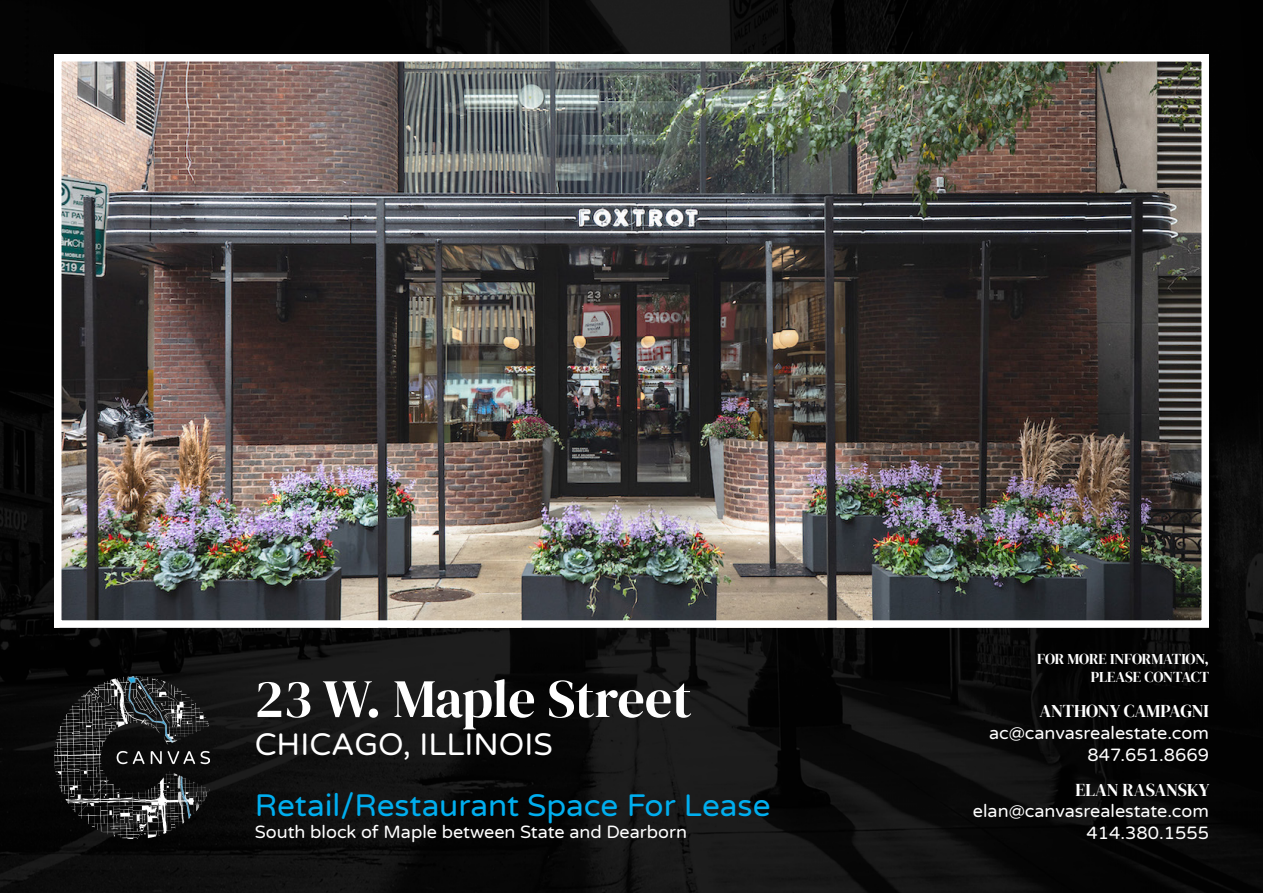
<style>
.page{position:relative;width:1263px;height:893px;background:#fff}
.page>*{position:absolute;margin:0;border:0;box-sizing:border-box;transform-origin:0 0}
.t1{font:54px "DM Serif Display";color:#fff}
.t2{font:31.5px "Varela Round";color:#00aeef}
.t3{font:31.5px "Varela Round";color:#fff}
.t4{font:18px/21.6px "Varela Round";color:#fff;text-align:right}
.t5{font:18px "DM Serif Display";letter-spacing:-.005em;color:#fff}
.t6{font:15px/18px "DM Serif Display";letter-spacing:-.01em;color:#fff;text-align:right}
</style>
<div class="page">
<img style="left:0;top:0;width:1263px;height:893px">
<img style="left:54px;top:677px;width:156px;height:162px">
<hr style="left:1262px;top:366px;width:1px;height:527px;background:#231f20">
<img style="left:63px;top:63px;width:1137px;height:556px">
<div style="left:54px;top:54px;width:1155px;height:574px;border:8px solid #fff"></div>
<h1 class="t1" style="left:255px;top:667px;width:438px">23 W. Maple Street</h1>
<h2 class="t3" style="left:255px;top:722px;width:300px">CHICAGO, ILLINOIS</h2>
<h2 class="t2" style="left:255px;top:784px;width:517px">Retail/Restaurant Space For Lease</h2>
<p class="t4" style="left:255px;top:820px;width:434px">South block of Maple between State and Dearborn</p>
<p class="t6" style="left:1037px;top:650px;width:173px">FOR MORE INFORMATION,<br>PLEASE CONTACT</p>
<p class="t5" style="left:1039px;top:701px;width:171px">ANTHONY CAMPAGNI</p>
<p class="t4" style="left:989px;top:722px;width:221px">ac@canvasrealestate.com<br>847.651.8669</p>
<p class="t5" style="left:1075px;top:779px;width:135px">ELAN RASANSKY</p>
<p class="t4" style="left:973px;top:800px;width:237px">elan@canvasrealestate.com<br>414.380.1555</p>
</div>
